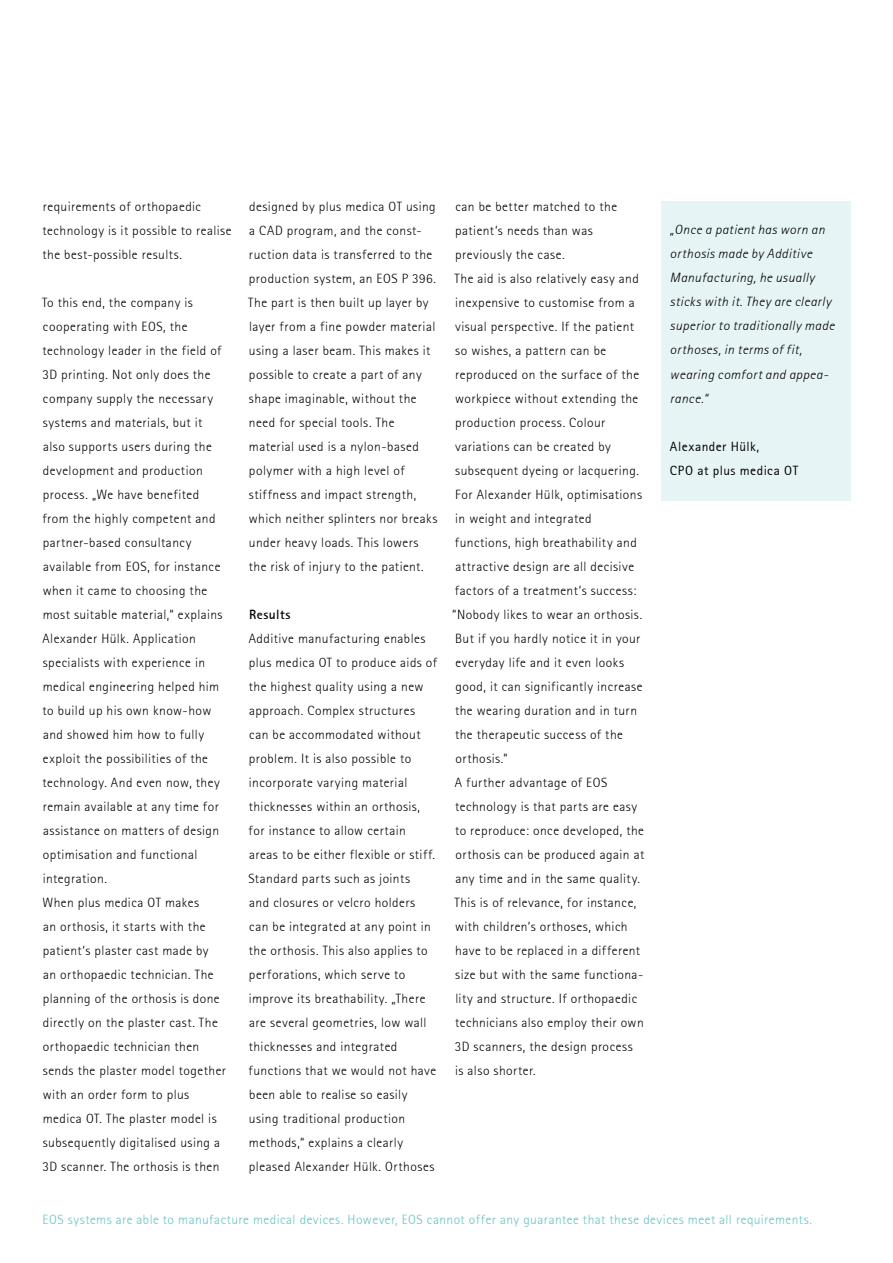
<style>
.page{position:relative;width:893px;height:1263px;background:#fff}
.page>*{position:absolute;margin:0;border:0;box-sizing:border-box;transform-origin:0 0}
.t1{font:13.5px/24px "Rotis San Ser T Ligh";letter-spacing:.035em;color:#000}
.t2{font:13.5px/24px "Rotis San Ser T Ligh Ital";letter-spacing:.035em;color:#000}
.t3{font:13.5px "Rotis San Ser T Ligh";letter-spacing:.035em;color:#65c2c6}
.t4{font:13.5px "Rotis San Ser T";letter-spacing:.03em;color:#000}
.t5{font:700 13.5px "Rotis San Ser T";letter-spacing:.035em;color:#000}
</style>
<div class="page">
<div style="left:661px;top:202px;width:189px;height:299px;background:#e7f4f5"></div>
<p class="t1" style="left:43px;top:195px;width:190px">requirements of orthopaedic technology is it possible to realise the best-possible results.</p>
<p class="t1" style="left:42px;top:291px;width:181px">To this end, the company is cooperating with EOS, the technology leader in the field of<br>3D printing. Not only does the company supply the necessary systems and materials, but it</p>
<p class="t1" style="left:43px;top:435px;width:171px">also supports users during the development and production process. „We have benefited</p>
<p class="t1" style="left:42px;top:507px;width:182px">from the highly competent and partner-based consultancy available from EOS, for instance when it came to choosing the most suitable material,“ explains<br>Alexander Hülk. Application specialists with experience in medical engineering helped him to build up his own know-how and showed him how to fully exploit the possibilities of the technology. And even now, they remain available at any time for assistance on matters of design optimisation and functional integration.</p>
<p class="t1" style="left:43px;top:891px;width:158px">When plus medica OT makes</p>
<p class="t1" style="left:43px;top:915px;width:167px">an orthosis, it starts with the patient‘s plaster cast made by</p>
<p class="t1" style="left:43px;top:963px;width:185px">an orthopaedic technician. The planning of the orthosis is done directly on the plaster cast. The orthopaedic technician then sends the plaster model together with an order form to plus medica OT. The plaster model is subsequently digitalised using a<br>3D scanner. The orthosis is then</p>
<p class="t1" style="left:248px;top:195px;width:191px">designed by plus medica OT using a CAD program, and the const&shy;ruction data is transferred to the production system, an EOS P 396.<br>The part is then built up layer by layer from a fine powder material using a laser beam. This makes it possible to create a part of any shape imaginable, without the need for special tools. The material used is a nylon-based polymer with a high level of stiffness and impact strength, which neither splinters nor breaks under heavy loads. This lowers the risk of injury to the patient.</p>
<p class="t5" style="left:249px;top:606px;width:43px">Results</p>
<p class="t1" style="left:248px;top:627px;width:190px">Additive manufacturing enables plus medica OT to produce aids of the highest quality using a new approach. Complex structures<br>can be accommodated without problem. It is also possible to incorporate varying material thicknesses within an orthosis, for instance to allow certain areas to be either flexible or stiff.<br>Standard parts such as joints</p>
<p class="t1" style="left:249px;top:891px;width:189px">and closures or velcro holders can be integrated at any point in the orthosis. This also applies to perforations, which serve to improve its breathability. „There are several geometries, low wall thicknesses and integrated functions that we would not have been able to realise so easily using traditional production methods,“ explains a clearly pleased Alexander Hülk. Orthoses</p>
<p class="t1" style="left:455px;top:195px;width:163px">can be better matched to the patient‘s needs than was previously the case.</p>
<p class="t1" style="left:455px;top:267px;width:186px">The aid is also relatively easy and inexpensive to customise from a visual perspective. If the patient so wishes, a pattern can be reproduced on the surface of the workpiece without extending the production process. Colour variations can be created by subsequent dyeing or lacquering.</p>
<p class="t1" style="left:452px;top:483px;width:192px">For Alexander Hülk, optimisations in weight and integrated functions, high breathability and attractive design are all decisive factors of a treatment‘s success: “Nobody likes to wear an orthosis.<br>But if you hardly notice it in your everyday life and it even looks good, it can significantly increase the wearing duration and in turn the therapeutic success of the orthosis.”</p>
<p class="t1" style="left:455px;top:771px;width:191px">A further advantage of EOS technology is that parts are easy to reproduce: once developed, the orthosis can be produced again at any time and in the same quality.<br>This is of relevance, for instance, with children‘s orthoses, which have to be replaced in a different size but with the same functiona&shy;lity and structure. If orthopaedic technicians also employ their own<br>3D scanners, the design process<br>is also shorter.</p>
<p class="t2" style="left:670px;top:218px;width:166px">„Once a patient has worn an orthosis made by Additive<br>Manufacturing, he usually sticks with it. They are clearly superior to traditionally made orthoses, in terms of fit, wearing comfort and appea&shy;rance.“</p>
<p class="t4" style="left:670px;top:438px;width:91px">Alexander Hülk,</p>
<p class="t4" style="left:670px;top:462px;width:130px">CPO at plus medica OT</p>
<p class="t3" style="left:43px;top:1211px;width:771px">EOS systems are able to manufacture medical devices. However, EOS cannot offer any guarantee that these devices meet all requirements.</p>
</div>
